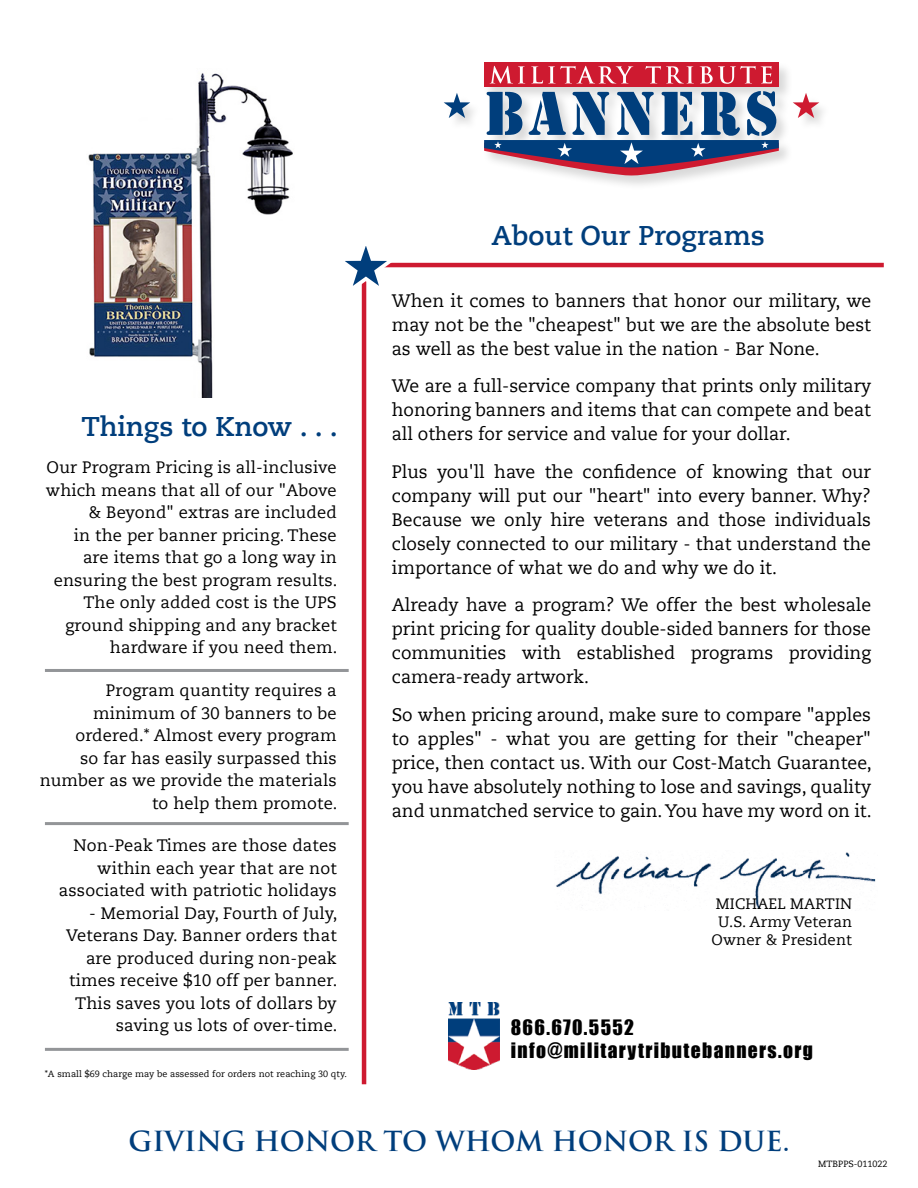
<style>
.page{position:relative;width:918px;height:1188px;background:#fff}
.page>*{position:absolute;margin:0;border:0;box-sizing:border-box;transform-origin:0 0}
.t1{font:700 27px "Caecilia LT Std";color:#003e7c}
.t2{font:700 27px "Trajan";letter-spacing:-.005em;color:#003e7c}
.t3{font:19.5px/23.4px "Impact";letter-spacing:.07em;color:#000}
.t4{font:18px/24px "Caecilia LT Std";color:#000;text-align:justify}
.t5{font:16.5px/22.5px "Caecilia LT Std";letter-spacing:.01em;color:#000;text-align:right}
.t6{font:15px/18px "Caecilia LT Std";letter-spacing:.01em;color:#000;text-align:center}
.t7{font:9px "Caecilia LT Std";letter-spacing:.01em;color:#000}
</style>
<div class="page">
<hr style="left:362px;top:267px;width:4px;height:817px;background:#ce1a30">
<hr style="left:362px;top:263px;width:522px;height:4px;background:#ce1a30">
<svg style="left:345px;top:246px;width:59px;height:54px"></svg>
<img style="left:88px;top:73px;width:205px;height:324px">
<hr style="left:45px;top:669px;width:304px;height:3px;background:#939598">
<hr style="left:45px;top:822px;width:304px;height:3px;background:#939598">
<hr style="left:45px;top:1048px;width:304px;height:3px;background:#939598">
<div style="left:444px;top:93px;width:388px;height:38px;background:#000;opacity:.15"></div>
<svg style="left:794px;top:93px;width:25px;height:25px"></svg>
<svg style="left:444px;top:93px;width:26px;height:25px"></svg>
<div style="left:483px;top:61px;width:311px;height:129px;background:#000;opacity:.15"></div>
<div style="left:484px;top:63px;width:295px;height:24px;background:#ce1a30"></div>
<svg style="left:490px;top:66px;width:282px;height:18px"></svg>
<svg style="left:484px;top:91px;width:295px;height:84px"></svg>
<img style="left:556px;top:852px;width:320px;height:57px">
<img style="left:448px;top:1002px;width:52px;height:67px">
<h1 class="t1" style="left:82px;top:410px;width:258px">Things to Know . . .</h1>
<p class="t5" style="left:46px;top:457px;width:293px">Our Program Pricing is all-inclusive which means that all of our "Above &amp; Beyond" extras are included<br>in the per banner pricing. These are items that go a long way in ensuring the best program results.<br>The only added cost is the UPS ground shipping and any bracket hardware if you need them.</p>
<p class="t5" style="left:40px;top:679px;width:299px">Program quantity requires a minimum of 30 banners to be ordered.* Almost every program<br>so far has easily surpassed this number as we provide the materials to help them promote.</p>
<p class="t5" style="left:59px;top:835px;width:279px">Non-Peak Times are those dates within each year that are not associated with patriotic holidays</p>
<p class="t5" style="left:66px;top:902px;width:273px">- Memorial Day, Fourth of July,<br>Veterans Day. Banner orders that are produced during non-peak times receive $10 off per banner.<br>This saves you lots of dollars by saving us lots of over-time.</p>
<p class="t7" style="left:45px;top:1068px;width:304px">*A small $69 charge may be assessed for orders not reaching 30 qty.</p>
<h1 class="t1" style="left:491px;top:219px;width:275px">About Our Programs</h1>
<p class="t4" style="left:392px;top:289px;width:481px">When it comes to banners that honor our military, we may not be the "cheapest" but we are the absolute best as well as the best value in the nation - Bar None.</p>
<p class="t4" style="left:392px;top:374px;width:481px">We are a full-service company that prints only military honoring banners and items that can compete and beat all others for service and value for your dollar.</p>
<p class="t4" style="left:392px;top:460px;width:481px">Plus you'll have the confidence of knowing that our company will put our "heart" into every banner. Why?<br>Because we only hire veterans and those individuals closely connected to our military - that understand the importance of what we do and why we do it.</p>
<p class="t4" style="left:392px;top:593px;width:481px">Already have a program? We offer the best wholesale print pricing for quality double-sided banners for those communities with established programs providing camera-ready artwork.</p>
<p class="t4" style="left:392px;top:703px;width:481px">So when pricing around, make sure to compare "apples to apples" - what you are getting for their "cheaper" price, then contact us. With our Cost-Match Guarantee, you have absolutely nothing to lose and savings, quality and unmatched service to gain. You have my word on it.</p>
<p class="t6" style="left:712px;top:895px;width:142px">MICHAEL MARTIN<br>U.S. Army Veteran<br>Owner &amp; President</p>
<p class="t3" style="left:511px;top:1015px;width:304px">866.670.5552 info@militarytributebanners.org</p>
<h1 class="t2" style="left:129px;top:1124px;width:662px">GIVING HONOR TO WHOM HONOR IS DUE.</h1>
<p class="t7" style="left:818px;top:1159px;width:71px">MTBPPS-011022</p>
</div>
